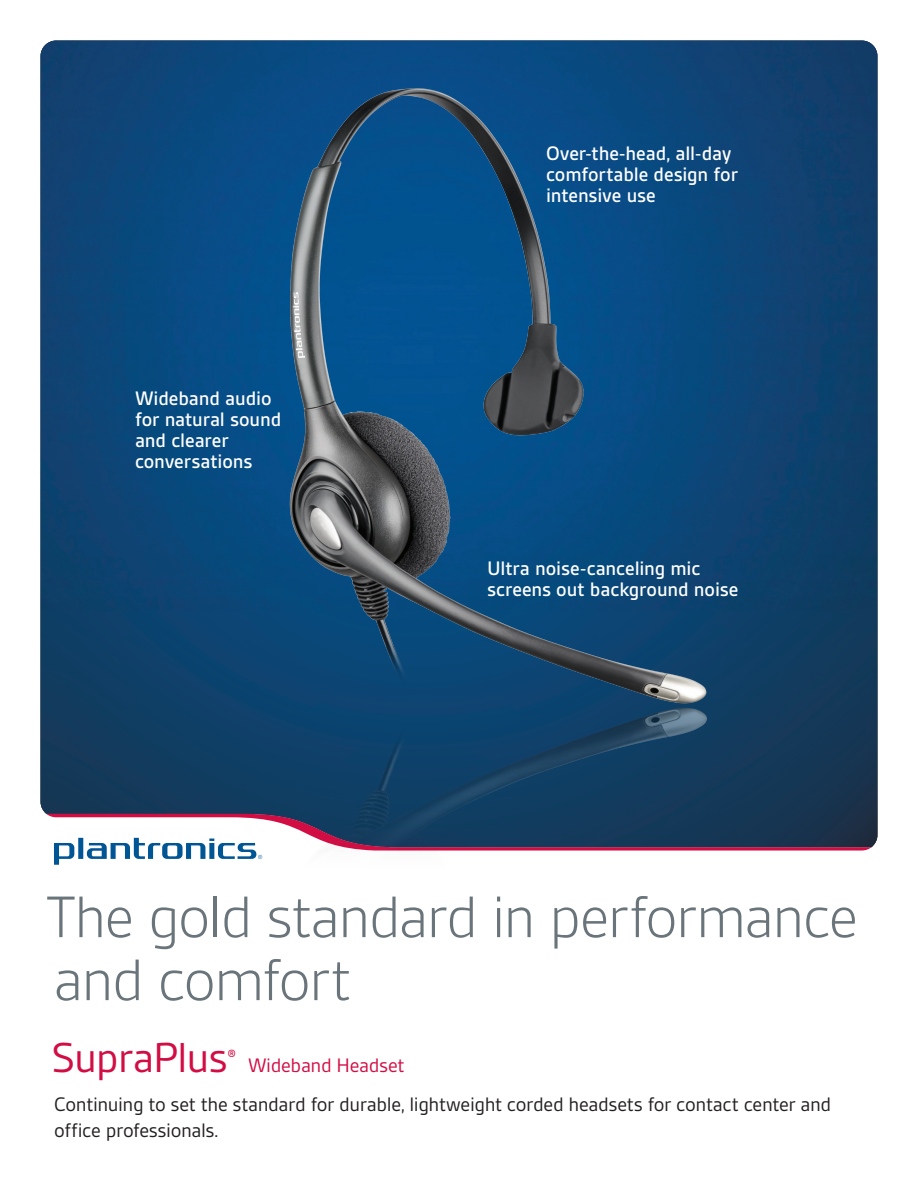
<style>
.page{position:relative;width:918px;height:1188px;background:#fff}
.page>*{position:absolute;margin:0;border:0;box-sizing:border-box;transform-origin:0 0}
.t1{font:300 63px/63px "Gesta";letter-spacing:-.04em;color:#6a747b}
.t2{font:500 21px/21px "Gesta";letter-spacing:-.005em;color:#fff}
.t3{font:21px/39.8px "Gesta";letter-spacing:-.02em;color:#231f20}
.s1{font-size:45px;color:#d20d44}
.s2{color:#d20d44}
</style>
<div class="page">
<img style="left:40px;top:40px;width:838px;height:807px">
<svg style="left:46px;top:814px;width:825px;height:50px"></svg>
<img style="left:290px;top:752px;width:161px;height:112px">
<img style="left:150px;top:40px;width:640px;height:712px">
<p class="t2" style="left:135px;top:387px;width:148px">Wideband audio for natural sound and clearer conversations</p>
<p class="t2" style="left:546px;top:143px;width:194px">Over-the-head, all-day comfortable design for intensive use</p>
<p class="t2" style="left:487px;top:558px;width:253px">Ultra noise-canceling mic screens out background noise</p>
<h1 class="t1" style="left:46px;top:886px;width:814px">The gold standard in performance and comfort</h1>
<p class="t3" style="left:51px;top:1045px;width:782px"><span class="s1">SupraPlus</span><sup>®</sup> <span class="s2">Wideband Headset<br></span>Continuing to set the standard for durable, lightweight corded headsets for contact center and</p>
<p class="t3" style="left:54px;top:1110px;width:166px">office professionals.</p>
</div>
